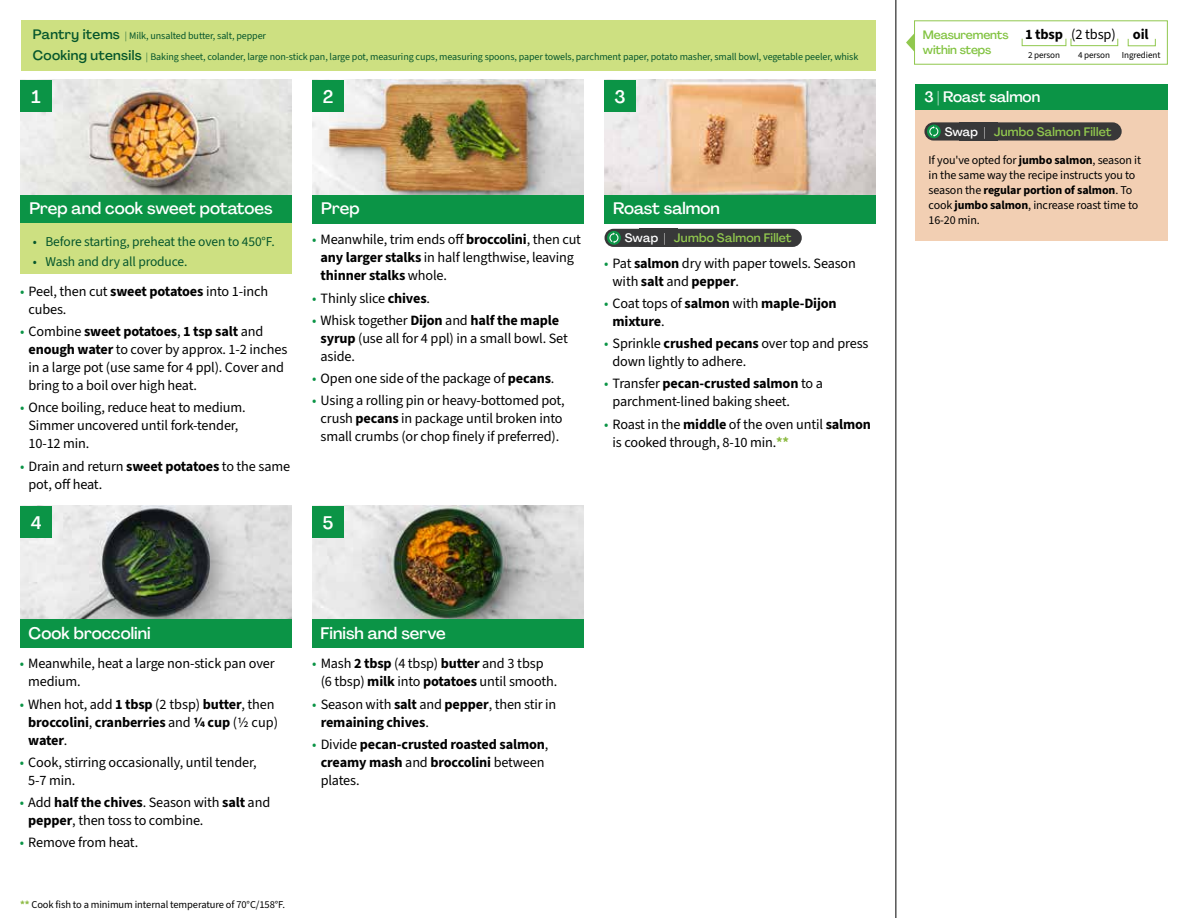
<style>
.page{position:relative;width:1188px;height:918px;background:#fff}
.page>*{position:absolute;margin:0;border:0;box-sizing:border-box;transform-origin:0 0}
.t1{font:500 18px "Agrandir";color:#fff}
.t2{font:500 16.5px "Agrandir";color:#fff}
.t3{font:500 15px "Agrandir";color:#fff}
.t4{font:700 14.4px "Source Sans 3";letter-spacing:-.01em;color:#000}
.t5{font:14.25px/18px "Source Sans 3";letter-spacing:-.01em;color:#000}
.t6{font:700 14.25px/18px "Source Sans 3";letter-spacing:-.01em;color:#000}
.t7{font:13.5px "Source Sans 3";letter-spacing:-.01em;color:#05562c}
.t8{font:500 13.5px "Agrandir";letter-spacing:.025em;color:#05562c}
.t9{font:500 12.15px "Agrandir";letter-spacing:.02em;color:#91c84e}
.t10{font:12px/15px "Source Sans 3";letter-spacing:-.01em;color:#000}
.t11{font:500 12px/15.8px "Agrandir";letter-spacing:-.01em;color:#82c341}
.t12{font:10.5px "Source Sans 3";letter-spacing:-.01em;color:#000}
.t13{font:10.05px "Source Sans 3";letter-spacing:-.01em;color:#05562c}
.t14{font:9.15px "Source Sans 3";letter-spacing:-.01em;color:#000}
.s1{font-family:"Agrandir";font-weight:500;font-size:13.5px}
.s2{font-family:"Agrandir";font-weight:500}
.s3{color:#0b9446}
.s4{font-weight:700}
.s5{color:#fff}
.s6{font-weight:400;color:#0b9446}
.s7{font-weight:400}
.s8{font-weight:700;color:#8cba42}
</style>
<div class="page">
<img style="left:20px;top:506px;width:272px;height:113px">
<img style="left:312px;top:506px;width:272px;height:113px">
<img style="left:20px;top:80px;width:272px;height:115px">
<img style="left:312px;top:80px;width:272px;height:115px">
<img style="left:604px;top:80px;width:272px;height:115px">
<div style="left:312px;top:195px;width:272px;height:29px;background:#0b9446"></div>
<div style="left:20px;top:195px;width:272px;height:29px;background:#0b9446"></div>
<div style="left:20px;top:619px;width:272px;height:29px;background:#0b9446"></div>
<div style="left:312px;top:619px;width:272px;height:29px;background:#0b9446"></div>
<div style="left:604px;top:195px;width:272px;height:29px;background:#0b9446"></div>
<div style="left:21px;top:20px;width:855px;height:51px;background:#cde081"></div>
<div style="left:20px;top:224px;width:272px;height:50px;background:#cde081"></div>
<hr style="left:896px;top:0;width:1px;height:918px;background:#000">
<div style="left:20px;top:506px;width:32px;height:32px;background:#0b9446"></div>
<div style="left:20px;top:80px;width:32px;height:32px;background:#0b9446"></div>
<div style="left:312px;top:506px;width:32px;height:32px;background:#0b9446"></div>
<div style="left:312px;top:80px;width:32px;height:32px;background:#0b9446"></div>
<div style="left:604px;top:80px;width:32px;height:32px;background:#0b9446"></div>
<div style="left:914px;top:20px;width:254px;height:45px;border:1px solid #91c84e"></div>
<div style="left:1022px;top:38px;width:44px;height:8px;border:1px solid #91c84e"></div>
<div style="left:1071px;top:38px;width:47px;height:8px;border:1px solid #91c84e"></div>
<div style="left:1128px;top:38px;width:28px;height:8px;border:1px solid #91c84e"></div>
<svg style="left:906px;top:33px;width:9px;height:19px"></svg>
<div style="left:916px;top:110px;width:252px;height:131px;background:#f2cfb3"></div>
<div style="left:916px;top:84px;width:252px;height:26px;background:#0b9446"></div>
<div style="left:959px;top:122px;width:38px;height:19px;background:#383839"></div>
<div style="left:924px;top:122px;width:71px;height:19px;background:#383839;border-radius:9px"></div>
<svg style="left:927px;top:125px;width:14px;height:13px"></svg>
<svg style="left:929px;top:126px;width:9px;height:11px"></svg>
<div style="left:985px;top:122px;width:137px;height:19px;background:#383839;border-radius:9px"></div>
<div style="left:639px;top:229px;width:39px;height:18px;background:#383839"></div>
<div style="left:605px;top:229px;width:70px;height:18px;background:#383839;border-radius:9px"></div>
<svg style="left:607px;top:231px;width:14px;height:14px"></svg>
<svg style="left:609px;top:232px;width:9px;height:11px"></svg>
<div style="left:665px;top:229px;width:137px;height:18px;background:#383839;border-radius:9px"></div>
<p class="t13" style="left:33px;top:30px;width:235px"><span class="s1">Pantry items</span> <span class="s2">|</span> Milk, unsalted butter, salt, pepper</p>
<p class="t8" style="left:33px;top:47px;width:110px">Cooking utensils</p>
<p class="t13" style="left:146px;top:51px;width:714px"><span class="s2">|</span> Baking sheet, colander, large non-stick pan, large pot, measuring cups, measuring spoons, paper towels, parchment paper, potato masher, small bowl, vegetable peeler, whisk</p>
<p class="t1" style="left:32px;top:86px;width:11px">1</p>
<p class="t1" style="left:323px;top:86px;width:12px">2</p>
<p class="t1" style="left:614px;top:85px;width:13px">3</p>
<p class="t2" style="left:29px;top:198px;width:245px">Prep and cook sweet potatoes</p>
<p class="t2" style="left:321px;top:198px;width:40px">Prep</p>
<p class="t2" style="left:613px;top:198px;width:108px">Roast salmon</p>
<p class="t7" style="left:33px;top:233px;width:244px">• Before starting, preheat the oven to 450°F.</p>
<p class="t7" style="left:33px;top:253px;width:156px">• Wash and dry all produce.</p>
<p class="t5" style="left:29px;top:282px;width:241px;text-indent:-9px"><span class="s3">•</span> Peel, then cut <span class="s4">sweet potatoes</span> into 1-inch cubes.</p>
<p class="t5" style="left:29px;top:322px;width:260px;text-indent:-9px"><span class="s3">•</span> Combine <span class="s4">sweet potatoes</span>, <span class="s4">1 tsp salt</span> and <span class="s4">enough water</span> to cover by approx. 1-2 inches in a large pot (use same for 4 ppl). Cover and bring to a boil over high heat.</p>
<p class="t5" style="left:29px;top:399px;width:219px;text-indent:-9px"><span class="s3">•</span> Once boiling, reduce heat to medium.<br>Simmer uncovered until fork-tender,<br>10-12 min.</p>
<p class="t5" style="left:29px;top:457px;width:263px;text-indent:-9px"><span class="s3">•</span> Drain and return <span class="s4">sweet potatoes</span> to the same pot, off heat.</p>
<p class="t5" style="left:321px;top:231px;width:262px;text-indent:-9px"><span class="s3">•</span> Meanwhile, trim ends off <span class="s4">broccolini</span>, then cut <span class="s4">any larger stalks</span> in half lengthwise, leaving <span class="s4">thinner stalks</span> whole.</p>
<p class="t5" style="left:312px;top:289px;width:120px"><span class="s3">•</span> Thinly slice <span class="s4">chives</span>.</p>
<p class="t5" style="left:321px;top:311px;width:249px;text-indent:-9px"><span class="s3">•</span> Whisk together <span class="s4">Dijon</span> and <span class="s4">half the maple syrup</span> (use all for 4 ppl) in a small bowl. Set aside.</p>
<p class="t5" style="left:312px;top:369px;width:244px"><span class="s3">•</span> Open one side of the package of <span class="s4">pecans</span>.</p>
<p class="t5" style="left:312px;top:392px;width:254px;text-align:center"><span class="s3">•</span> Using a rolling pin or heavy-bottomed pot, crush <span class="s4">pecans</span> in package until broken into small crumbs (or chop finely if preferred).</p>
<p class="t9" style="left:625px;top:230px;width:168px"><span class="s5">Swap |</span> Jumbo Salmon Fillet</p>
<p class="t5" style="left:613px;top:254px;width:245px;text-indent:-9px"><span class="s3">•</span> Pat <span class="s4">salmon</span> dry with paper towels. Season with <span class="s4">salt</span> and <span class="s4">pepper</span>.</p>
<p class="t6" style="left:613px;top:294px;width:226px;text-indent:-9px"><span class="s6">•</span> <span class="s7">Coat tops of</span> salmon <span class="s7">with</span> maple-Dijon mixture<span class="s7">.</span></p>
<p class="t5" style="left:613px;top:334px;width:258px;text-indent:-9px"><span class="s3">•</span> Sprinkle <span class="s4">crushed pecans</span> over top and press down lightly to adhere.</p>
<p class="t5" style="left:613px;top:375px;width:212px;text-indent:-9px"><span class="s3">•</span> Transfer <span class="s4">pecan-crusted salmon</span> to a parchment-lined baking sheet.</p>
<p class="t5" style="left:613px;top:415px;width:260px;text-indent:-9px"><span class="s3">•</span> Roast in the <span class="s4">middle</span> of the oven until <span class="s4">salmon </span>is cooked through, 8-10 min.<span class="s8">**</span></p>
<p class="t1" style="left:31px;top:511px;width:12px">4</p>
<p class="t1" style="left:323px;top:511px;width:12px">5</p>
<p class="t2" style="left:29px;top:623px;width:124px">Cook broccolini</p>
<p class="t2" style="left:321px;top:623px;width:127px">Finish and serve</p>
<p class="t5" style="left:28px;top:655px;width:248px;text-indent:-9px"><span class="s3">•</span> Meanwhile, heat a large non-stick pan over medium.</p>
<p class="t6" style="left:28px;top:695px;width:251px;text-indent:-9px"><span class="s6">•</span> <span class="s7">When hot, add</span> 1 tbsp <span class="s7">(2 tbsp)</span> butter<span class="s7">, then </span>broccolini<span class="s7">,</span> cranberries <span class="s7">and</span> 1/4 cup <span class="s7">(1/2 cup) </span>water<span class="s7">.</span></p>
<p class="t5" style="left:28px;top:753px;width:230px;text-indent:-9px"><span class="s3">•</span> Cook, stirring occasionally, until tender,<br>5-7 min.</p>
<p class="t5" style="left:28px;top:793px;width:243px;text-indent:-9px"><span class="s3">•</span> Add <span class="s4">half the chives</span>. Season with <span class="s4">salt</span> and <span class="s4">pepper</span>, then toss to combine.</p>
<p class="t5" style="left:20px;top:834px;width:120px"><span class="s3">•</span> Remove from heat.</p>
<p class="t12" style="left:20px;top:898px;width:266px"><span class="s8">**</span> Cook fish to a minimum internal temperature of 70°C/158°F.</p>
<p class="t5" style="left:321px;top:655px;width:238px;text-indent:-9px"><span class="s3">•</span> Mash <span class="s4">2 tbsp</span> (4 tbsp) <span class="s4">butter</span> and 3 tbsp (6 tbsp) <span class="s4">milk</span> into <span class="s4">potatoes</span> until smooth.</p>
<p class="t5" style="left:321px;top:695px;width:237px;text-indent:-9px"><span class="s3">•</span> Season with <span class="s4">salt</span> and <span class="s4">pepper</span>, then stir in <span class="s4">remaining chives</span>.</p>
<p class="t6" style="left:321px;top:735px;width:229px;text-indent:-9px"><span class="s6">•</span> <span class="s7">Divide</span> pecan-crusted roasted salmon<span class="s7">, </span>creamy mash <span class="s7">and</span> broccolini <span class="s7">between plates.</span></p>
<p class="t11" style="left:923px;top:26px;width:87px">Measurements within steps</p>
<p class="t4" style="left:1025px;top:25px;width:125px">1 tbsp <span class="s7">(2 tbsp)</span> oil</p>
<p class="t14" style="left:1028px;top:49px;width:34px">2 person</p>
<p class="t14" style="left:1078px;top:49px;width:34px">4 person</p>
<p class="t14" style="left:1122px;top:49px;width:40px">Ingredient</p>
<p class="t3" style="left:924px;top:88px;width:117px">3 | Roast salmon</p>
<p class="t9" style="left:945px;top:124px;width:168px"><span class="s5">Swap |</span> Jumbo Salmon Fillet</p>
<p class="t10" style="left:929px;top:153px;width:214px">If you've opted for <span class="s4">jumbo salmon</span>, season it in the same way the recipe instructs you to season the <span class="s4">regular portion of salmon</span>. To cook <span class="s4">jumbo salmon</span>, increase roast time to 16-20 min.</p>
</div>
